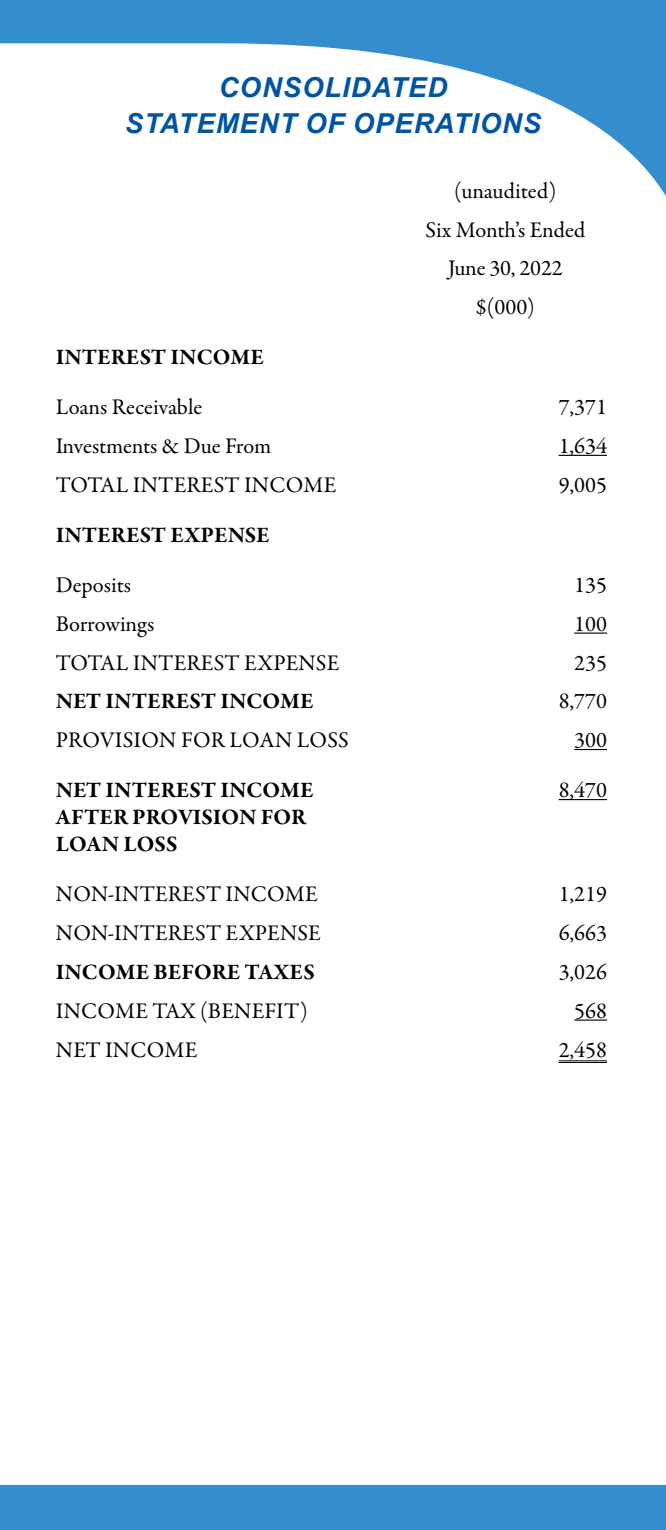
<style>
.page{position:relative;width:666px;height:1530px;background:#fff}
.page>*{position:absolute;margin:0;border:0;box-sizing:border-box;transform-origin:0 0}
.t1{font:italic 700 27.5px/35.8px "Arial";letter-spacing:.035em;color:#0054a4;text-align:center}
.t2{font:22.5px/38.8px "Garamond Premr Pro";color:#000;text-align:center}
.t3{font:700 22.5px/27px "Garamond Premr Pro";color:#000}
</style>
<div class="page">
<div style="left:0;top:1485px;width:666px;height:45px;background:#348ecd"></div>
<svg style="left:0;top:0;width:666px;height:196px"></svg>
<hr style="left:559px;top:455px;width:48px;height:1px;background:#000">
<hr style="left:574px;top:633px;width:33px;height:1px;background:#000">
<hr style="left:574px;top:749px;width:33px;height:1px;background:#000">
<hr style="left:559px;top:799px;width:48px;height:1px;background:#000">
<hr style="left:574px;top:1020px;width:33px;height:1px;background:#000">
<hr style="left:559px;top:1060px;width:48px;height:1px;background:#000">
<hr style="left:559px;top:1062px;width:48px;height:1px;background:#000">
<p class="t1" style="left:125px;top:70px;width:418px">CONSOLIDATED<br>STATEMENT OF OPERATIONS</p>
<p class="t2" style="left:425px;top:172px;width:162px">(unaudited)<br>Six Month’s Ended<br>June 30, 2022 $(000)</p>
<p class="t3" style="left:56px;top:344px;width:210px">INTEREST INCOME</p>
<p class="t2" style="left:56px;top:388px;width:148px">Loans Receivable</p>
<p class="t2" style="left:559px;top:388px;width:50px">7,371</p>
<p class="t2" style="left:56px;top:427px;width:217px">Investments &amp; Due From</p>
<p class="t2" style="left:559px;top:427px;width:50px">1,634</p>
<p class="t2" style="left:56px;top:466px;width:282px">TOTAL INTEREST INCOME</p>
<p class="t2" style="left:559px;top:466px;width:50px">9,005</p>
<p class="t3" style="left:56px;top:522px;width:215px">INTEREST EXPENSE</p>
<p class="t2" style="left:56px;top:566px;width:77px">Deposits</p>
<p class="t2" style="left:574px;top:566px;width:34px">135</p>
<p class="t2" style="left:56px;top:605px;width:100px">Borrowings</p>
<p class="t2" style="left:574px;top:605px;width:34px">100</p>
<p class="t2" style="left:56px;top:644px;width:285px">TOTAL INTEREST EXPENSE</p>
<p class="t2" style="left:574px;top:644px;width:34px">235</p>
<p class="t3" style="left:56px;top:688px;width:259px">NET INTEREST INCOME</p>
<p class="t2" style="left:559px;top:683px;width:50px">8,770</p>
<p class="t2" style="left:56px;top:721px;width:295px">PROVISION FOR LOAN LOSS</p>
<p class="t2" style="left:574px;top:721px;width:34px">300</p>
<p class="t3" style="left:56px;top:777px;width:259px">NET INTEREST INCOME<br>AFTER PROVISION FOR<br>LOAN LOSS</p>
<p class="t2" style="left:559px;top:771px;width:50px">8,470</p>
<p class="t2" style="left:56px;top:876px;width:264px">NON-INTEREST INCOME</p>
<p class="t2" style="left:559px;top:876px;width:50px">1,219</p>
<p class="t2" style="left:56px;top:914px;width:267px">NON-INTEREST EXPENSE</p>
<p class="t2" style="left:559px;top:914px;width:50px">6,663</p>
<p class="t3" style="left:56px;top:959px;width:261px">INCOME BEFORE TAXES</p>
<p class="t2" style="left:559px;top:953px;width:50px">3,026</p>
<p class="t2" style="left:56px;top:992px;width:253px">INCOME TAX (BENEFIT)</p>
<p class="t2" style="left:574px;top:992px;width:34px">568</p>
<p class="t2" style="left:56px;top:1031px;width:143px">NET INCOME</p>
<p class="t2" style="left:559px;top:1031px;width:50px">2,458</p>
</div>
